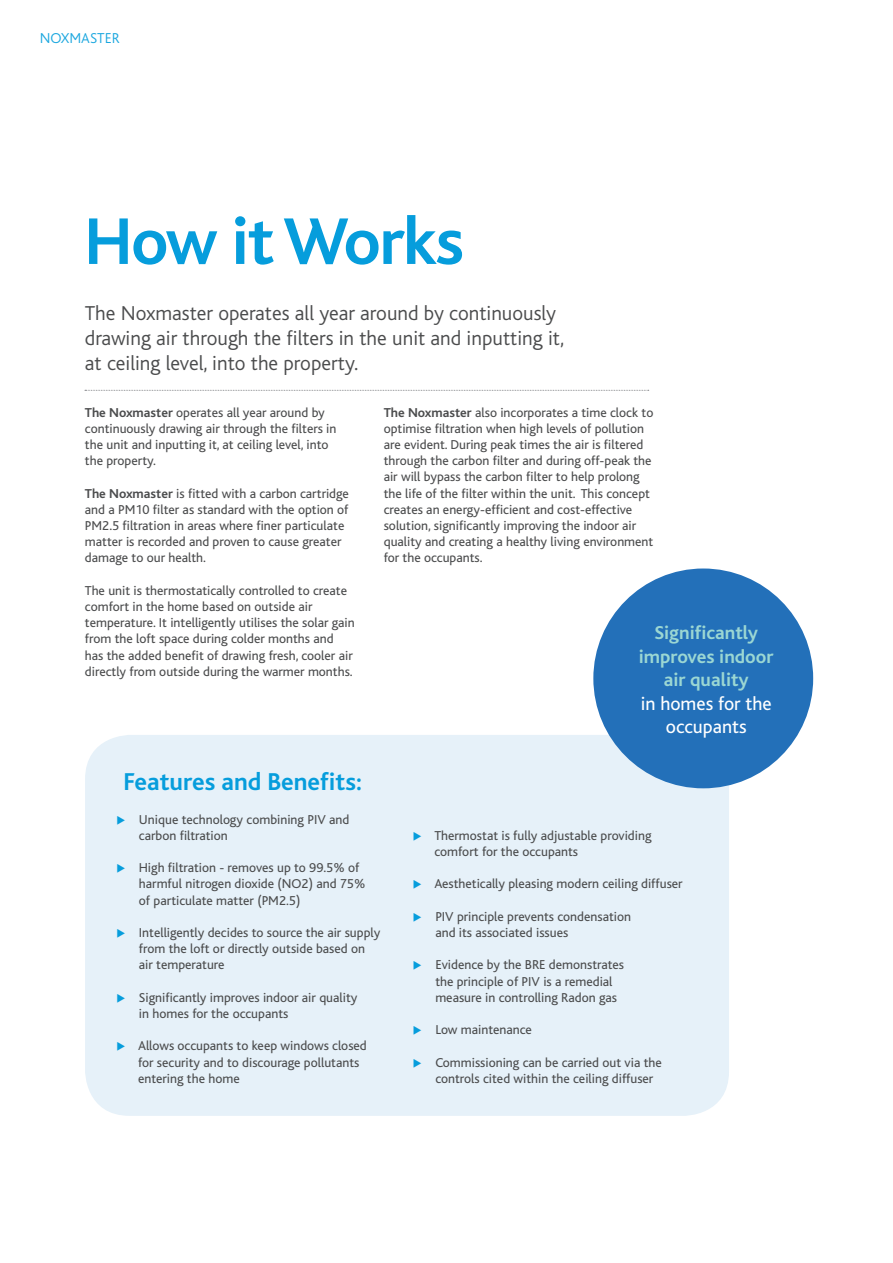
<style>
.page{position:relative;width:893px;height:1263px;background:#fff}
.page>*{position:absolute;margin:0;border:0;box-sizing:border-box;transform-origin:0 0}
.t1{font:700 69px "Bliss";letter-spacing:-.02em;color:#069ddc}
.t2{font:700 25.5px "Bliss";color:#069ddc}
.t3{font:300 21px/25.2px "Bliss";color:#4b4c4d}
.t4{font:700 19.5px/23.4px "Bliss";color:#9bd7d3;text-align:center}
.t5{font:19.5px/23.4px "Bliss";color:#fff;text-align:center}
.t6{font:300 15px "Bliss";color:#1ba7df}
.t7{font:13.5px/16.2px "Bliss";color:#4b4c4d}
.s1{font-weight:700}
.s2{color:#069ddc}
</style>
<div class="page">
<div style="left:85px;top:735px;width:644px;height:381px;background:#e6f1f9;border-radius:45px"></div>
<svg style="left:85px;top:390px;width:564px;height:1px"></svg>
<div style="left:593px;top:568px;width:220px;height:220px;background:#2370b9;border-radius:50%"></div>
<p class="t6" style="left:40px;top:30px;width:81px">NOXMASTER</p>
<h1 class="t1" style="left:84px;top:205px;width:381px">How it Works</h1>
<h3 class="t3" style="left:85px;top:301px;width:481px">The Noxmaster operates all year around by continuously drawing air through the filters in the unit and inputting it, at ceiling level, into the property.</h3>
<p class="t7" style="left:85px;top:404px;width:253px"><span class="s1">The Noxmaster</span> operates all year around by continuously drawing air through the filters in the unit and inputting it, at ceiling level, into the property.</p>
<p class="t7" style="left:85px;top:485px;width:265px"><span class="s1">The Noxmaster</span> is fitted with a carbon cartridge and a PM10 filter as standard with the option of PM2.5 filtration in areas where finer particulate matter is recorded and proven to cause greater damage to our health.</p>
<p class="t7" style="left:85px;top:582px;width:271px">The unit is thermostatically controlled to create comfort in the home based on outside air temperature. It intelligently utilises the solar gain from the loft space during colder months and has the added benefit of drawing fresh, cooler air directly from outside during the warmer months.</p>
<p class="t7" style="left:384px;top:404px;width:271px"><span class="s1">The Noxmaster</span> also incorporates a time clock to optimise filtration when high levels of pollution are evident. During peak times the air is filtered through the carbon filter and during off-peak the air will bypass the carbon filter to help prolong the life of the filter within the unit. This concept creates an energy-efficient and cost-effective solution, significantly improving the indoor air quality and creating a healthy living environment for the occupants.</p>
<h3 class="t4" style="left:639px;top:621px;width:136px">Significantly improves indoor air quality</h3>
<h3 class="t5" style="left:641px;top:692px;width:132px">in homes for the occupants</h3>
<h2 class="t2" style="left:123px;top:768px;width:240px">Features and Benefits:</h2>
<p class="t7" style="left:139px;top:811px;width:212px;text-indent:-23px"><span class="s2">◆</span> Unique technology combining PIV and carbon filtration</p>
<p class="t7" style="left:139px;top:860px;width:228px;text-indent:-23px"><span class="s2">◆</span> High filtration - removes up to 99.5% of harmful nitrogen dioxide (NO2) and 75% of particulate matter (PM2.5)</p>
<p class="t7" style="left:139px;top:925px;width:243px;text-indent:-23px"><span class="s2">◆</span> Intelligently decides to source the air supply from the loft or directly outside based on air temperature</p>
<p class="t7" style="left:139px;top:989px;width:220px;text-indent:-23px"><span class="s2">◆</span> Significantly improves indoor air quality in homes for the occupants</p>
<p class="t7" style="left:138px;top:1038px;width:230px;text-indent:-22px"><span class="s2">◆</span> Allows occupants to keep windows closed for security and to discourage pollutants entering the home</p>
<p class="t7" style="left:434px;top:827px;width:219px;text-indent:-22px"><span class="s2">◆</span> Thermostat is fully adjustable providing comfort for the occupants</p>
<p class="t7" style="left:413px;top:876px;width:271px"><span class="s2">◆</span> Aesthetically pleasing modern ceiling diffuser</p>
<p class="t7" style="left:435px;top:908px;width:197px;text-indent:-23px"><span class="s2">◆</span> PIV principle prevents condensation and its associated issues</p>
<p class="t7" style="left:435px;top:957px;width:190px;text-indent:-23px"><span class="s2">◆</span> Evidence by the BRE demonstrates the principle of PIV is a remedial measure in controlling Radon gas</p>
<p class="t7" style="left:413px;top:1022px;width:121px"><span class="s2">◆</span> Low maintenance</p>
<p class="t7" style="left:435px;top:1054px;width:228px;text-indent:-23px"><span class="s2">◆</span> Commissioning can be carried out via the controls cited within the ceiling diffuser</p>
</div>
